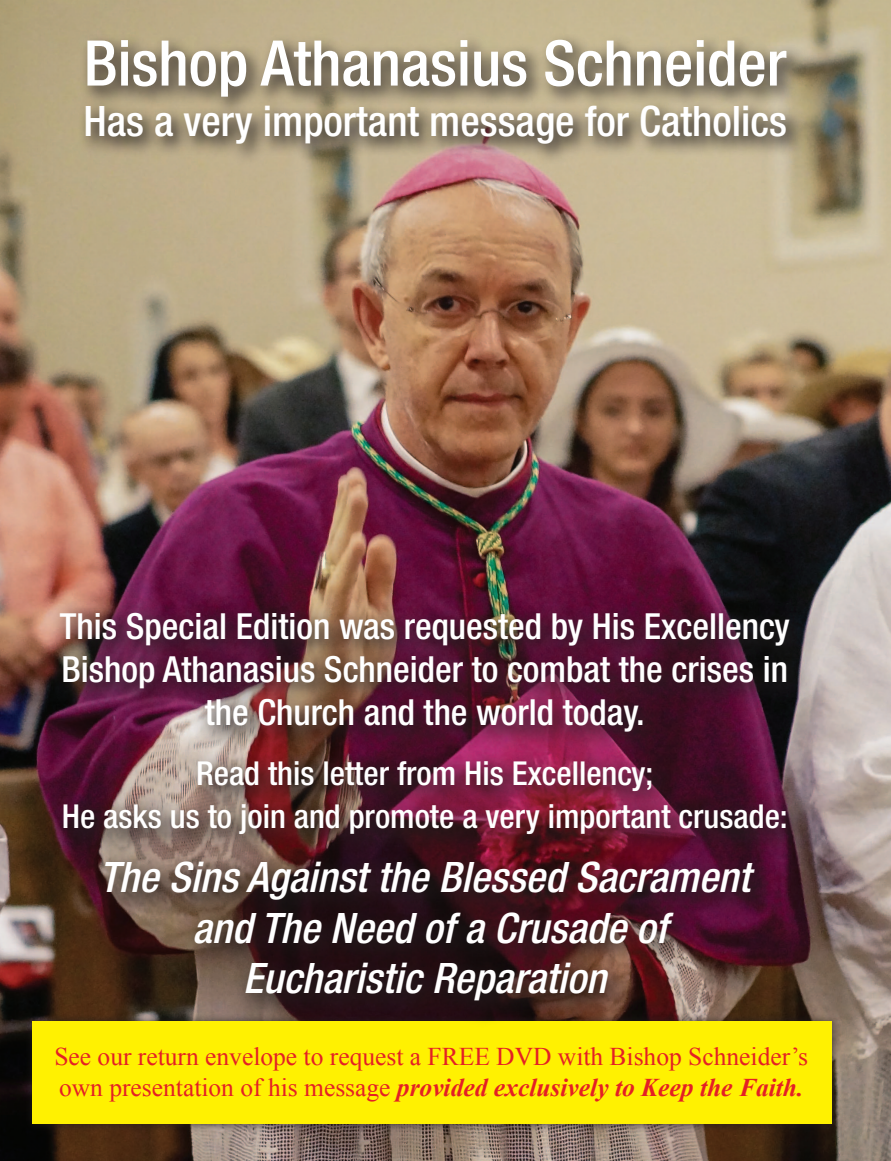
<style>
.page{position:relative;width:891px;height:1161px;background:#fff}
.page>*{position:absolute;margin:0;border:0;box-sizing:border-box;transform-origin:0 0}
.t1{font:500 condensed 63px "Helvetica Neue";color:#fff}
.t2{font:italic 500 condensed 42px/50.4px "Helvetica Neue";color:#fff;text-align:center}
.t3{font:500 condensed 42px "Helvetica Neue";color:#fff}
.t4{font:500 condensed 36px/43.2px "Helvetica Neue";color:#fff;text-align:center}
.t5{font:500 condensed 33px "Helvetica Neue";color:#fff}
.t6{font:25.5px/30.6px "Times New Roman";color:#e41f25}
.s1{font-weight:700;font-style:italic}
</style>
<div class="page">
<img style="left:0;top:0;width:891px;height:1161px">
<div style="left:24px;top:1014px;width:816px;height:118px;background:#231f20;opacity:.75"></div>
<div style="left:32px;top:1022px;width:800px;height:102px;background:#fff101"></div>
<div style="left:46px;top:598px;width:771px;height:431px;background:#231f20;opacity:.75"></div>
<div style="left:78px;top:32px;width:729px;height:133px;background:#231f20;opacity:.75"></div>
<p class="t1" style="left:84px;top:26px;width:704px">Bishop Athanasius Schneider</p>
<p class="t3" style="left:83px;top:96px;width:705px">Has a very important message for Catholics</p>
<p class="t4" style="left:60px;top:604px;width:731px">This Special Edition was requested by His Excellency<br>Bishop Athanasius Schneider to combat the crises in the Church and the world today.</p>
<p class="t5" style="left:196px;top:754px;width:459px">Read this letter from His Excellency;</p>
<p class="t5" style="left:62px;top:797px;width:728px">He asks us to join and promote a very important crusade:</p>
<p class="t2" style="left:100px;top:852px;width:652px">The Sins Against the Blessed Sacrament and The Need of a Crusade of<br>Eucharistic Reparation</p>
<p class="t6" style="left:54px;top:1041px;width:755px">See our return envelope to request a FREE DVD with Bishop Schneider’s own presentation of his message <span class="s1">provided exclusively to Keep the Faith.</span></p>
</div>
